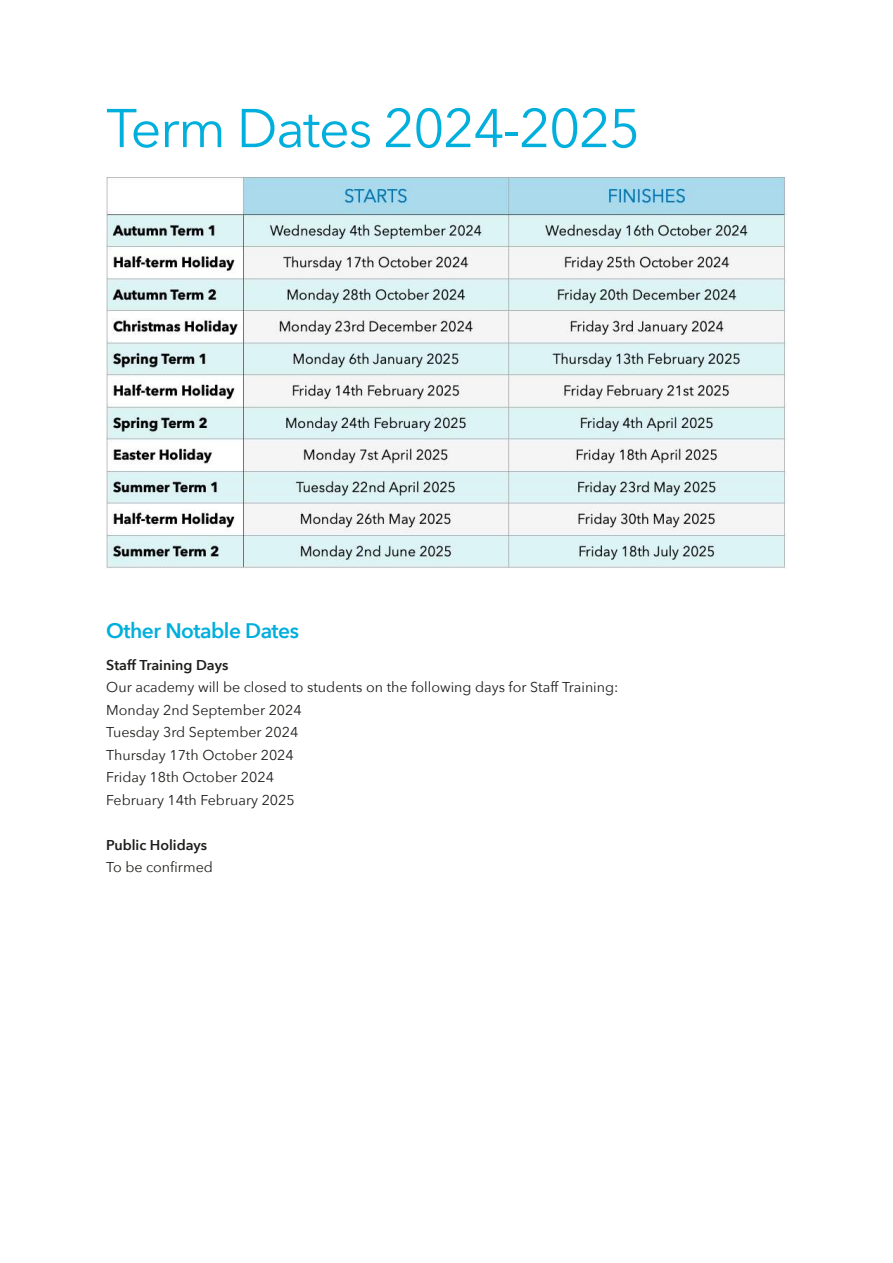
<style>
.page{position:relative;width:893px;height:1263px;background:#fff}
.page>*{position:absolute;margin:0;border:0;box-sizing:border-box;transform-origin:0 0}
.t1{font:54px "Avenir Next";letter-spacing:-.025em;color:#00afdc}
.t2{font:600 21px "Avenir Next";letter-spacing:-.025em;color:#00afdc}
.t3{font:14.25px/22.5px "Avenir Next";color:#1d1d1b}
.t4{font:600 14.25px "Avenir Next";color:#1d1d1b}
</style>
<div class="page">
<img style="left:107px;top:178px;width:679px;height:390px">
<h1 class="t1" style="left:106px;top:83px;width:535px">Term Dates 2024-2025</h1>
<h2 class="t2" style="left:106px;top:613px;width:194px">Other Notable Dates</h2>
<p class="t4" style="left:106px;top:653px;width:124px">Staff Training Days</p>
<p class="t3" style="left:106px;top:676px;width:514px">Our academy will be closed to students on the following days for Staff Training:<br>Monday 2nd September 2024<br>Tuesday 3rd September 2024<br>Thursday 17th October 2024<br>Friday 18th October 2024<br>February 14th February 2025</p>
<p class="t4" style="left:106px;top:833px;width:102px">Public Holidays</p>
<p class="t3" style="left:106px;top:856px;width:108px">To be confirmed</p>
</div>
